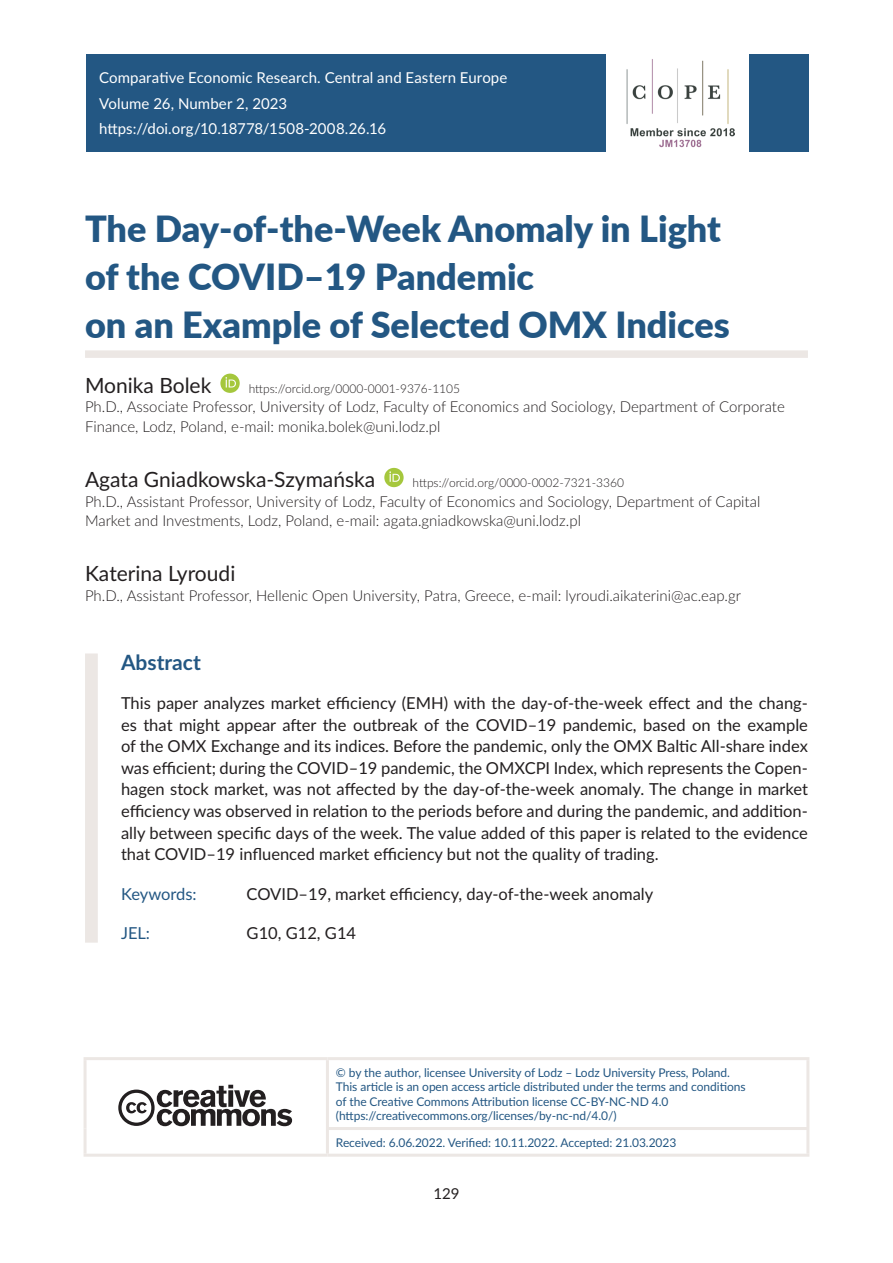
<style>
.page{position:relative;width:893px;height:1263px;background:#fff}
.page>*{position:absolute;margin:0;border:0;box-sizing:border-box;transform-origin:0 0}
.t1{font:900 36px/48px "Lato";color:#235783}
.Autor{font:21px "Lato";color:#231f20}
.Abstrakt_H_ENG{font:700 21px "Lato";color:#235783}
.abstrakt_txt_ENG{font:16.5px/21.6px "Lato";color:#231f20;text-align:justify}
.Keywords{font:16.5px "Lato";color:#231f20}
.Keywords-2{font:16.5px "Lato";color:#235783}
.Afiliacja{font:300 15px/19.5px "Lato";color:#231f20}
.Stopka{font:15px "Lato";letter-spacing:.005em;color:#fff}
.t2{font:15px "Lato";color:#231f20}
.CC{font:12px/14.4px "Lato";letter-spacing:-.005em;color:#235783}
.Autor-2{font:300 12px "Lato";color:#231f20}
</style>
<div class="page">
<div style="left:85px;top:350px;width:723px;height:8px;background:#ece7e4"></div>
<div style="left:85px;top:653px;width:13px;height:290px;background:#ece7e4"></div>
<svg style="left:220px;top:374px;width:20px;height:19px"></svg>
<svg style="left:384px;top:468px;width:20px;height:19px"></svg>
<div style="left:86px;top:54px;width:723px;height:98px;background:#235783"></div>
<div style="left:607px;top:42px;width:142px;height:122px;background:#fff"></div>
<img style="left:626px;top:59px;width:109px;height:89px">
<hr style="left:84px;top:1057px;width:243px;height:3px;background:#ece7e4">
<hr style="left:84px;top:1060px;width:3px;height:68px;background:#ece7e4">
<hr style="left:84px;top:1128px;width:3px;height:26px;background:#ece7e4">
<hr style="left:84px;top:1154px;width:243px;height:3px;background:#ece7e4">
<hr style="left:327px;top:1057px;width:482px;height:3px;background:#ece7e4">
<hr style="left:326px;top:1060px;width:3px;height:67px;background:#ece7e4">
<hr style="left:806px;top:1060px;width:3px;height:67px;background:#ece7e4">
<hr style="left:326px;top:1127px;width:483px;height:3px;background:#ece7e4">
<hr style="left:326px;top:1130px;width:3px;height:24px;background:#ece7e4">
<hr style="left:806px;top:1130px;width:3px;height:24px;background:#ece7e4">
<hr style="left:327px;top:1154px;width:482px;height:3px;background:#ece7e4">
<svg style="left:118px;top:1085px;width:174px;height:41px"></svg>
<p class="Stopka" style="left:99px;top:67px;width:410px">Comparative Economic Research. Central and Eastern Europe</p>
<p class="Stopka" style="left:99px;top:93px;width:190px">Volume 26, Number 2, 2023</p>
<p class="Stopka" style="left:99px;top:118px;width:289px">https://doi.org/10.18778/1508-2008.26.16</p>
<p class="t1" style="left:85px;top:203px;width:646px">The Day‑of‑the‑Week Anomaly in Light of the COVID–19 Pandemic<br>on an Example of Selected OMX Indices</p>
<p class="Autor" style="left:85px;top:370px;width:128px">Monika Bolek</p>
<p class="Autor-2" style="left:249px;top:380px;width:213px">https://orcid.org/0000-0001-9376-1105</p>
<p class="Afiliacja" style="left:85px;top:397px;width:701px">Ph.D., Associate Professor, University of Lodz, Faculty of Economics and Sociology, Department of Corporate<br>Finance, Lodz, Poland, e‑mail: monika.bolek@uni.lodz.pl</p>
<p class="Autor" style="left:85px;top:464px;width:292px">Agata Gniadkowska‑Szymańska</p>
<p class="Autor-2" style="left:413px;top:474px;width:213px">https://orcid.org/0000-0002-7321-3360</p>
<p class="Afiliacja" style="left:85px;top:491px;width:677px">Ph.D., Assistant Professor, University of Lodz, Faculty of Economics and Sociology, Department of Capital<br>Market and Investments, Lodz, Poland, e‑mail: agata.gniadkowska@uni.lodz.pl</p>
<p class="Autor" style="left:85px;top:559px;width:152px">Katerina Lyroudi</p>
<p class="Afiliacja" style="left:85px;top:585px;width:657px">Ph.D., Assistant Professor, Hellenic Open University, Patra, Greece, e‑mail: lyroudi.aikaterini@ac.eap.gr</p>
<p class="Abstrakt_H_ENG" style="left:121px;top:647px;width:81px">Abstract</p>
<p class="abstrakt_txt_ENG" style="left:121px;top:691px;width:688px">This paper analyzes market efficiency (EMH) with the day‑of‑the‑week effect and the chang‑ es that might appear after the outbreak of the COVID–19 pandemic, based on the example of the OMX Exchange and its indices. Before the pandemic, only the OMX Baltic All‑share index was efficient; during the COVID–19 pandemic, the OMXCPI Index, which represents the Copen‑ hagen stock market, was not affected by the day‑of‑the‑week anomaly. The change in market efficiency was observed in relation to the periods before and during the pandemic, and addition‑ ally between specific days of the week. The value added of this paper is related to the evidence that COVID–19 influenced market efficiency but not the quality of trading.</p>
<p class="Keywords-2" style="left:121px;top:882px;width:77px">Keywords:</p>
<p class="Keywords" style="left:247px;top:882px;width:408px">COVID–19, market efficiency, day‑of‑the‑week anomaly</p>
<p class="Keywords-2" style="left:121px;top:922px;width:31px">JEL:</p>
<p class="Keywords" style="left:247px;top:922px;width:111px">G10, G12, G14</p>
<p class="CC" style="left:336px;top:1065px;width:411px">© by the author, licensee University of Lodz – Lodz University Press, Poland.<br>This article is an open access article distributed under the terms and conditions of the Creative Commons Attribution license CC‑BY‑NC‑ND 4.0</p>
<p class="CC" style="left:336px;top:1108px;width:282px">(https://creativecommons.org/licenses/by-nc-nd/4.0/)</p>
<p class="CC" style="left:336px;top:1134px;width:342px">Received: 6.06.2022. Verified: 10.11.2022. Accepted: 21.03.2023</p>
<p class="t2" style="left:433px;top:1183px;width:28px">129</p>
</div>
